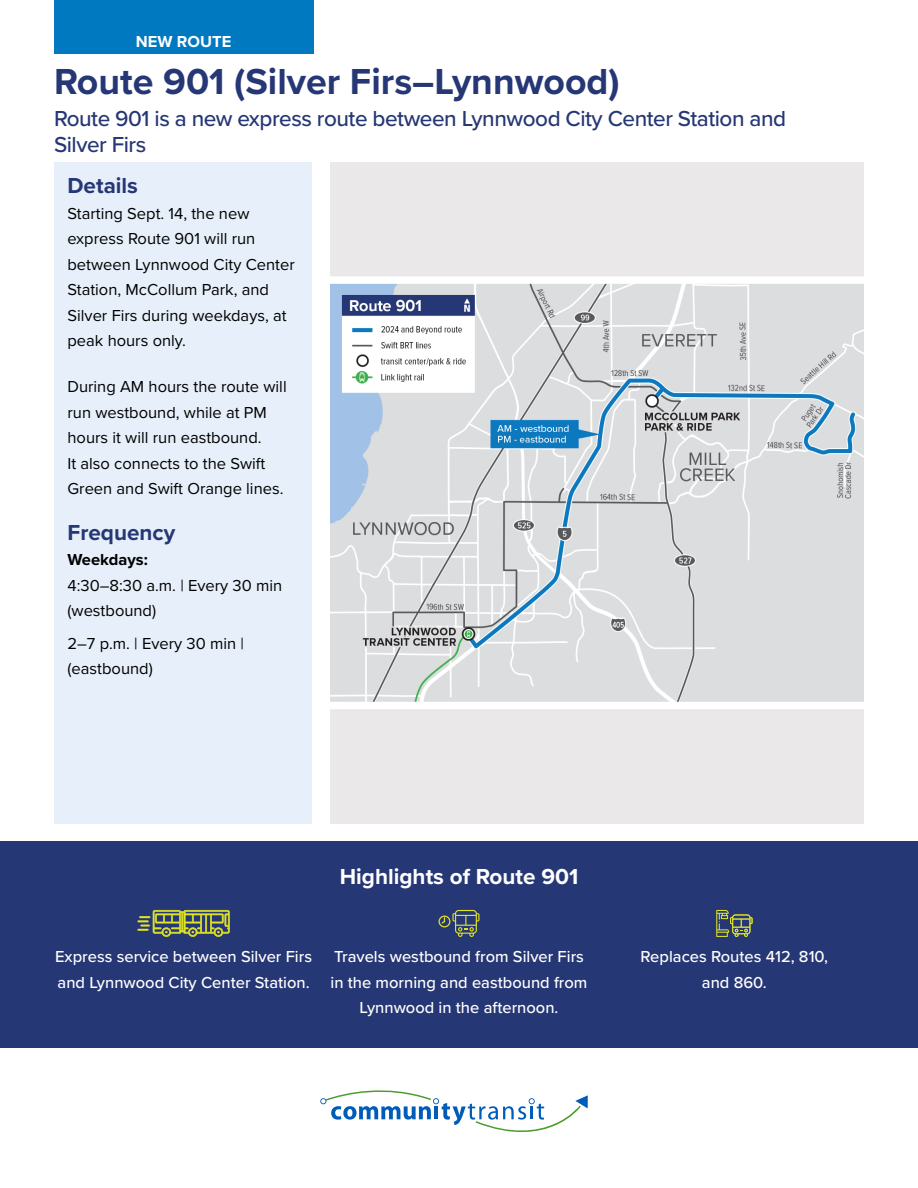
<style>
.page{position:relative;width:918px;height:1188px;background:#fff}
.page>*{position:absolute;margin:0;border:0;box-sizing:border-box;transform-origin:0 0}
.t1{font:700 37.5px "Proxima Nova";color:#263775}
.t2{font:500 22.5px/25.5px "Proxima Nova";letter-spacing:-.02em;color:#263775}
.t3{font:700 22.5px "Proxima Nova";color:#fff}
.t4{font:700 22.5px "Proxima Nova";color:#263775}
.Body_No_Space_After{font:16.5px/25.5px "Proxima Nova";color:#000}
.Callout{font:500 16.5px/25.5px "Proxima Nova";color:#fff;text-align:center}
.t5{font:700 16.5px "Proxima Nova";color:#000}
.t6{font:700 16.5px "Proxima Nova";color:#fff}
</style>
<div class="page">
<svg style="left:320px;top:1090px;width:268px;height:42px"></svg>
<div style="left:54px;top:0;width:259px;height:54px;background:#0079c1"></div>
<div style="left:330px;top:162px;width:534px;height:661px;background:#eae8e9"></div>
<div style="left:54px;top:162px;width:258px;height:661px;background:#e7f0fa"></div>
<div style="left:0;top:841px;width:918px;height:207px;background:#263775"></div>
<svg style="left:137px;top:910px;width:93px;height:27px"></svg>
<svg style="left:439px;top:910px;width:40px;height:27px"></svg>
<svg style="left:716px;top:910px;width:37px;height:27px"></svg>
<svg style="left:330px;top:276px;width:534px;height:433px"></svg>
<p class="t6" style="left:136px;top:29px;width:97px">NEW ROUTE</p>
<h1 class="t1" style="left:54px;top:54px;width:567px">Route 901 (Silver Firs–Lynnwood)</h1>
<h3 class="t2" style="left:54px;top:105px;width:734px">Route 901 is a new express route between Lynnwood City Center Station and<br>Silver Firs</h3>
<h3 class="t4" style="left:68px;top:169px;width:72px">Details</h3>
<p class="Body_No_Space_After" style="left:68px;top:200px;width:229px">Starting Sept. 14, the new express Route 901 will run between Lynnwood City Center<br>Station, McCollum Park, and<br>Silver Firs during weekdays, at peak hours only.</p>
<p class="Body_No_Space_After" style="left:68px;top:373px;width:221px">During AM hours the route will run westbound, while at PM hours it will run eastbound.<br>It also connects to the Swift<br>Green and Swift Orange lines.</p>
<h3 class="t4" style="left:68px;top:516px;width:109px">Frequency</h3>
<p class="t5" style="left:68px;top:548px;width:82px">Weekdays:</p>
<p class="Body_No_Space_After" style="left:68px;top:572px;width:216px">4:30–8:30 a.m. | Every 30 min (westbound)</p>
<p class="Body_No_Space_After" style="left:68px;top:630px;width:178px">2–7 p.m. | Every 30 min | (eastbound)</p>
<h3 class="t3" style="left:340px;top:860px;width:240px">Highlights of Route 901</h3>
<p class="Callout" style="left:55px;top:944px;width:258px;text-align:left">Express service between Silver Firs and Lynnwood City Center Station.</p>
<p class="Callout" style="left:331px;top:944px;width:258px">Travels westbound from Silver Firs in the morning and eastbound from<br>Lynnwood in the afternoon.</p>
<p class="Callout" style="left:641px;top:944px;width:189px">Replaces Routes 412, 810, and 860.</p>
</div>
